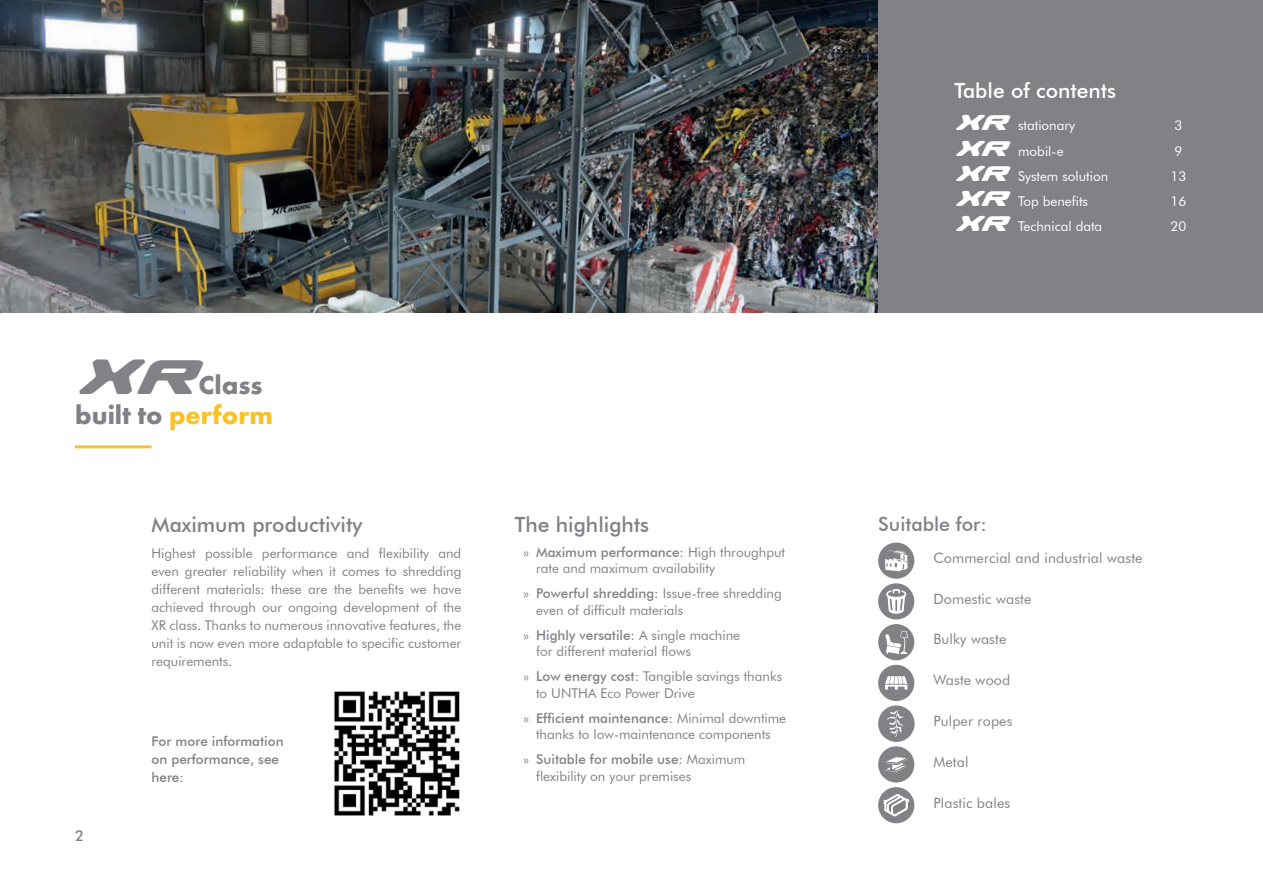
<style>
.page{position:relative;width:1263px;height:893px;background:#fff}
.page>*{position:absolute;margin:0;border:0;box-sizing:border-box;transform-origin:0 0}
.t1{font:700 27px/30px "Futura PT";color:#808285}
.t2{font:500 21px "Futura BT";color:#808285}
.t3{font:500 21px "Futura BT";color:#fff}
.t4{font:500 19.5px "Futura BT";color:#808285}
.t5{font:500 15px "Futura BT";color:#808285}
.t6{font:14.25px "Futura BT";letter-spacing:.01em;color:#808285}
.t7{font:13.5px/16.5px "Futura BT";color:#808285}
.t8{font:13.5px "Futura BT";color:#fff}
.t9{font:500 13.5px/18px "Futura BT";color:#808285}
.s1{font-family:"Sea Dog 2001";font-weight:400;font-style:italic;font-size:48px}
.s2{color:#fac129}
.s3{font-weight:500}
.s4{font-family:"Sea Dog 2001";font-style:italic;font-size:21px}
</style>
<div class="page">
<img style="left:0;top:0;width:878px;height:313px">
<hr style="left:75px;top:445px;width:77px;height:3px;background:#fac129">
<div style="left:878px;top:0;width:385px;height:313px;background:#808285"></div>
<svg style="left:878px;top:787px;width:36px;height:36px"></svg>
<div style="left:878px;top:746px;width:36px;height:36px;background:#808285;border-radius:50%"></div>
<div style="left:878px;top:624px;width:36px;height:36px;background:#808285;border-radius:50%"></div>
<svg style="left:885px;top:631px;width:23px;height:23px"></svg>
<div style="left:878px;top:583px;width:36px;height:36px;background:#808285;border-radius:50%"></div>
<svg style="left:886px;top:589px;width:21px;height:25px"></svg>
<div style="left:878px;top:543px;width:36px;height:36px;background:#808285;border-radius:50%"></div>
<svg style="left:885px;top:550px;width:22px;height:21px"></svg>
<div style="left:878px;top:705px;width:36px;height:37px;background:#808285;border-radius:50%"></div>
<svg style="left:887px;top:710px;width:16px;height:27px"></svg>
<div style="left:878px;top:665px;width:36px;height:36px;background:#808285;border-radius:50%"></div>
<svg style="left:885px;top:676px;width:22px;height:14px"></svg>
<svg style="left:885px;top:757px;width:22px;height:15px"></svg>
<img style="left:334px;top:691px;width:126px;height:125px">
<h1 class="t1" style="left:75px;top:369px;width:199px"><span class="s1">XR</span>Class built to <span class="s2">perform</span></h1>
<h2 class="t2" style="left:152px;top:511px;width:212px">Maximum productivity</h2>
<p class="t7" style="left:152px;top:544px;width:311px;line-height:18px;text-align:justify">Highest possible performance and flexibility and even greater reliability when it comes to shredding different materials: these are the benefits we have achieved through our ongoing development of the XR class. Thanks to numerous innovative features, the unit is now even more adaptable to specific customer requirements.</p>
<p class="t5" style="left:75px;top:826px;width:11px">2</p>
<p class="t9" style="left:152px;top:732px;width:134px">For more information on performance, see here:</p>
<h2 class="t2" style="left:515px;top:511px;width:136px">The highlights</h2>
<p class="t7" style="left:536px;top:544px;width:250px;text-indent:-13px">» <span class="s3">Maximum performance:</span> High throughput rate and maximum availability</p>
<p class="t7" style="left:536px;top:585px;width:247px;text-indent:-13px">» <span class="s3">Powerful shredding:</span> Issue-free shredding even of difficult materials</p>
<p class="t7" style="left:536px;top:627px;width:206px;text-indent:-13px">» <span class="s3">Highly versatile:</span> A single machine for different material flows</p>
<p class="t7" style="left:536px;top:668px;width:248px;text-indent:-13px">» <span class="s3">Low energy cost:</span> Tangible savings thanks to UNTHA Eco Power Drive</p>
<p class="t7" style="left:523px;top:710px;width:264px;text-align:center">» <span class="s3">Efficient maintenance:</span> Minimal downtime thanks to low-maintenance components</p>
<p class="t7" style="left:536px;top:751px;width:211px;text-indent:-13px">» <span class="s3">Suitable for mobile use:</span> Maximum flexibility on your premises</p>
<h2 class="t3" style="left:954px;top:77px;width:163px">Table of contents</h2>
<p class="t8" style="left:954px;top:117px;width:122px"><span class="s4">XR</span> stationary</p>
<p class="t8" style="left:1174px;top:117px;width:9px">3</p>
<p class="t8" style="left:954px;top:143px;width:111px"><span class="s4">XR</span> mobil-e</p>
<p class="t8" style="left:1174px;top:143px;width:9px">9</p>
<p class="t8" style="left:954px;top:168px;width:155px"><span class="s4">XR</span> System solution</p>
<p class="t8" style="left:1170px;top:168px;width:17px">13</p>
<p class="t8" style="left:954px;top:193px;width:135px"><span class="s4">XR</span> Top benefits</p>
<p class="t8" style="left:1170px;top:193px;width:17px">16</p>
<p class="t8" style="left:954px;top:218px;width:149px"><span class="s4">XR</span> Technical data</p>
<p class="t8" style="left:1170px;top:218px;width:17px">20</p>
<h3 class="t4" style="left:878px;top:512px;width:110px">Suitable for:</h3>
<p class="t6" style="left:933px;top:549px;width:211px">Commercial and industrial waste</p>
<p class="t6" style="left:933px;top:590px;width:100px">Domestic waste</p>
<p class="t6" style="left:933px;top:631px;width:74px">Bulky waste</p>
<p class="t6" style="left:933px;top:672px;width:78px">Waste wood</p>
<p class="t6" style="left:933px;top:712px;width:81px">Pulper ropes</p>
<p class="t6" style="left:933px;top:753px;width:37px">Metal</p>
<p class="t6" style="left:933px;top:794px;width:78px">Plastic bales</p>
</div>
